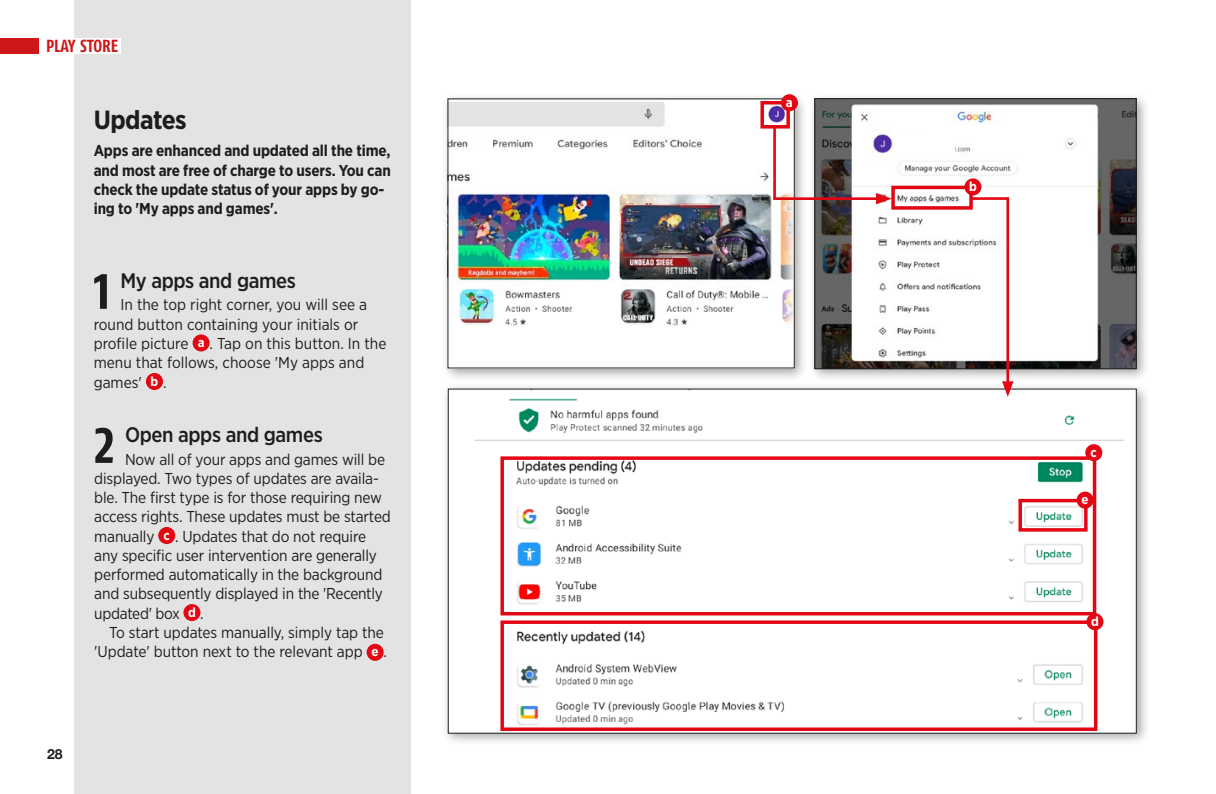
<style>
.page{position:relative;width:1216px;height:794px;background:#fff}
.page>*{position:absolute;margin:0;border:0;box-sizing:border-box;transform-origin:0 0}
.t1{font:700 52.5px "Fago Co Lf";color:#1d1d1b}
.t2{font:700 26.25px "Gotham Narrow";letter-spacing:-.02em;color:#1d1d1b}
.t3{font:500 21px "Gotham Narrow";letter-spacing:-.02em;color:#1d1d1b}
.t4{font:700 17.5px "Fago Co Lf";color:#cd1719}
.t5{font:15.75px/19.2px "Gotham Narrow";letter-spacing:-.01em;color:#1d1d1b}
.t6{font:700 15.75px/19.2px "Gotham Narrow";letter-spacing:-.01em;color:#1d1d1b}
.t7{font:700 14px "Helvetica Neue LT Pro";color:#1d1d1b}
.t8{font:700 13.3px "Gotham Narrow";color:#fff}
.s1{font-weight:700;font-size:13.3px;color:#fff}
</style>
<div class="page">
<div style="left:441px;top:382px;width:708px;height:364px;background:#1d1d1b;opacity:.4"></div>
<img style="left:450px;top:391px;width:684px;height:340px">
<div style="left:441px;top:92px;width:366px;height:289px;background:#1d1d1b;opacity:.4"></div>
<img style="left:449px;top:101px;width:343px;height:265px">
<div style="left:808px;top:92px;width:341px;height:290px;background:#1d1d1b;opacity:.4"></div>
<img style="left:816px;top:100px;width:318px;height:267px">
<div style="left:814px;top:98px;width:322px;height:271px;border:1px solid #1d1d1b"></div>
<div style="left:74px;top:0;width:336px;height:794px;background:#e3e3e3"></div>
<div style="left:192px;top:334px;width:18px;height:17px;background:#e30613;border-radius:50%"></div>
<div style="left:146px;top:373px;width:17px;height:17px;background:#e30613;border-radius:50%"></div>
<div style="left:158px;top:527px;width:17px;height:17px;background:#e30613;border-radius:50%"></div>
<div style="left:183px;top:604px;width:17px;height:17px;background:#e30613;border-radius:50%"></div>
<div style="left:366px;top:644px;width:17px;height:17px;background:#e30613;border-radius:50%"></div>
<div style="left:0;top:38px;width:120px;height:16px;background:#fff"></div>
<div style="left:0;top:38px;width:38px;height:16px;background:#cd1719"></div>
<div style="left:1018px;top:499px;width:69px;height:32px;border:4px solid #e30613"></div>
<div style="left:500px;top:456px;width:596px;height:159px;border:4px solid #e30613"></div>
<div style="left:500px;top:620px;width:597px;height:111px;border:4px solid #e30613"></div>
<div style="left:891px;top:186px;width:81px;height:24px;border:4px solid #e30613"></div>
<div style="left:760px;top:101px;width:30px;height:28px;border:4px solid #e30613"></div>
<div style="left:1076px;top:491px;width:17px;height:17px;background:#e30613;border-radius:50%"></div>
<div style="left:1085px;top:444px;width:17px;height:17px;background:#e30613;border-radius:50%"></div>
<div style="left:1086px;top:613px;width:17px;height:17px;background:#e30613;border-radius:50%"></div>
<div style="left:964px;top:178px;width:17px;height:17px;background:#e30613;border-radius:50%"></div>
<div style="left:780px;top:94px;width:18px;height:17px;background:#e30613;border-radius:50%"></div>
<hr style="left:773px;top:197px;width:107px;height:3px;background:#e30613">
<svg style="left:876px;top:193px;width:15px;height:11px"></svg>
<hr style="left:773px;top:126px;width:2px;height:73px;background:#e30613">
<hr style="left:971px;top:197px;width:37px;height:3px;background:#e30613">
<hr style="left:1006px;top:197px;width:3px;height:189px;background:#e30613">
<svg style="left:1002px;top:381px;width:11px;height:16px"></svg>
<div style="left:895px;top:135px;width:59px;height:19px;background:#fff"></div>
<p class="t4" style="left:46px;top:36px;width:74px">PLAY STORE</p>
<h2 class="t2" style="left:94px;top:103px;width:94px">Updates</h2>
<p class="t6" style="left:94px;top:141px;width:299px">Apps are enhanced and updated all the time, and most are free of charge to users. You can check the update status of your apps by go&shy;ing to 'My apps and games'.</p>
<h1 class="t1" style="left:94px;top:260px;width:18px">1</h1>
<h3 class="t3" style="left:120px;top:267px;width:177px">My apps and games</h3>
<p class="t5" style="left:94px;top:295px;width:294px;text-indent:27px">In the top right corner, you will see a round button containing your initials or profile picture <span class="s1">a</span> . Tap on this button. In the menu that follows, choose 'My apps and games' <span class="s1">b</span> .</p>
<h1 class="t1" style="left:94px;top:414px;width:22px">2</h1>
<h3 class="t3" style="left:125px;top:421px;width:199px">Open apps and games</h3>
<p class="t5" style="left:94px;top:449px;width:298px;text-indent:31px">Now all of your apps and games will be displayed. Two types of updates are availa&shy;ble. The first type is for those requiring new access rights. These updates must be started manually <span class="s1">c</span> . Updates that do not require any specific user intervention are generally performed automatically in the background and subsequently displayed in the 'Recently updated' box <span class="s1">d</span> .</p>
<p class="t5" style="left:94px;top:622px;width:294px;text-align:right">To start updates manually, simply tap the 'Update' button next to the relevant app <span class="s1">e</span> .</p>
<p class="t7" style="left:47px;top:745px;width:17px">28</p>
<p class="t8" style="left:786px;top:94px;width:8px">a</p>
<p class="t8" style="left:969px;top:178px;width:9px">b</p>
<p class="t8" style="left:1090px;top:443px;width:8px">c</p>
<p class="t8" style="left:1081px;top:491px;width:9px">e</p>
<p class="t8" style="left:1091px;top:612px;width:9px">d</p>
</div>
